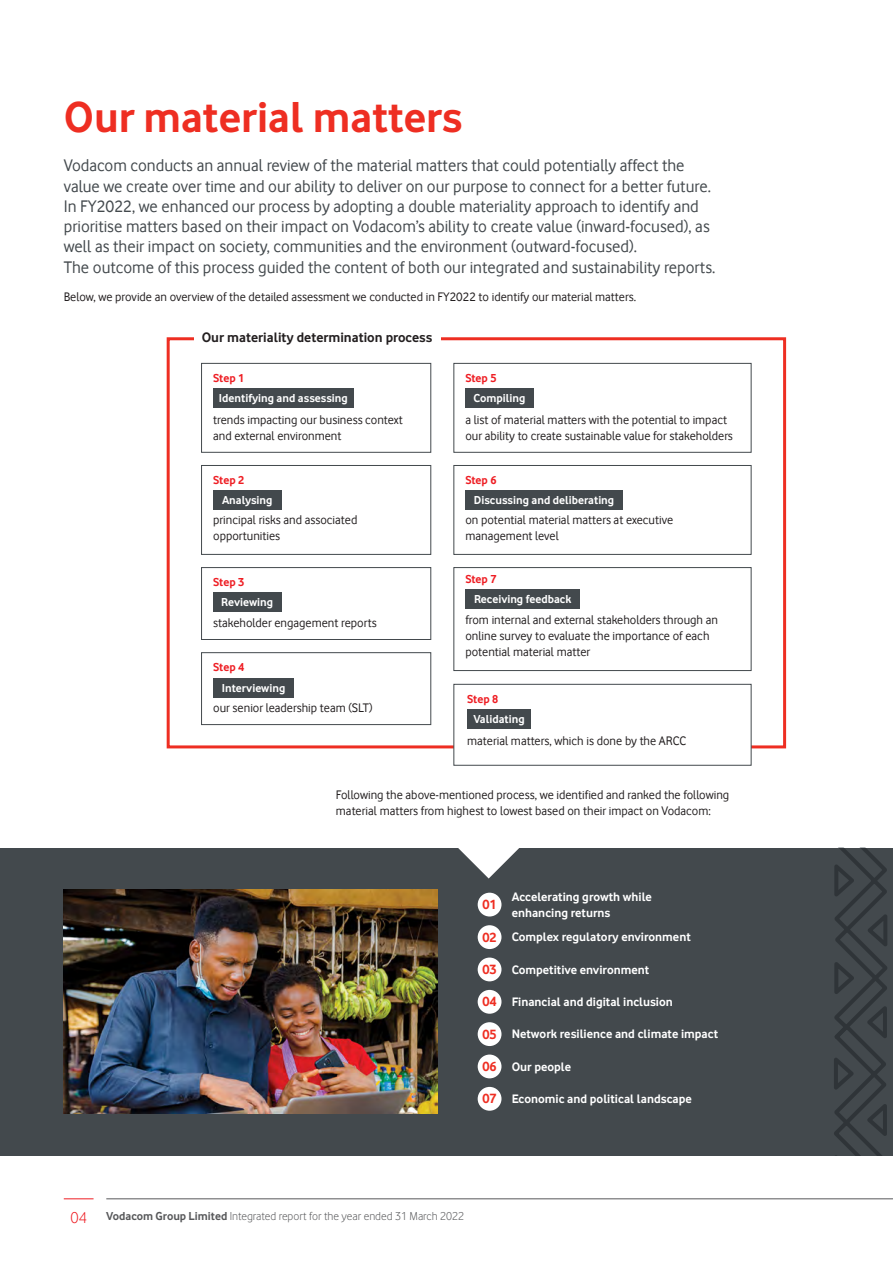
<style>
.page{position:relative;width:893px;height:1263px;background:#fff}
.page>*{position:absolute;margin:0;border:0;box-sizing:border-box;transform-origin:0 0}
.t1{font:700 45px "Vodafone Rg";color:#ee2e22}
.t2{font:17.25px/20.2px "Vodafone Rg";color:#43494d}
.t3{font:700 14.25px "Vodafone Rg";color:#231f20}
.t4{font:700 13.95px "Vodafone Rg";color:#ee2e22}
.t5{font:12.75px/15.8px "Vodafone Rg";color:#231f20}
.t6{font:700 12.75px/15.8px "Vodafone Rg";color:#fff}
.t7{font:700 12px "Vodafone Rg";color:#fff}
.t8{font:12px "Vodafone Lt";color:#57585a}
.t9{font:700 12px "Vodafone Rg";color:#ee1d23}
.s1{font-size:13.95px;color:#ee2e22}
.s2{font-size:16.5px;color:#ee1d23}
.s3{font-family:"Vodafone Rg";font-weight:700}
</style>
<div class="page">
<hr style="left:64px;top:1198px;width:30px;height:1px;background:#ee1d23">
<hr style="left:106px;top:1198px;width:787px;height:1px;background:#57585a">
<div style="left:0;top:848px;width:893px;height:308px;background:#43494d"></div>
<svg style="left:834px;top:848px;width:53px;height:308px"></svg>
<div style="left:478px;top:893px;width:23px;height:23px;background:#fff;border-radius:50%"></div>
<div style="left:478px;top:925px;width:23px;height:24px;background:#fff;border-radius:50%"></div>
<div style="left:478px;top:957px;width:23px;height:24px;background:#fff;border-radius:50%"></div>
<div style="left:478px;top:990px;width:23px;height:24px;background:#fff;border-radius:50%"></div>
<div style="left:478px;top:1022px;width:23px;height:24px;background:#fff;border-radius:50%"></div>
<div style="left:478px;top:1054px;width:23px;height:24px;background:#fff;border-radius:50%"></div>
<div style="left:478px;top:1087px;width:23px;height:24px;background:#fff;border-radius:50%"></div>
<svg style="left:458px;top:848px;width:61px;height:30px"></svg>
<img style="left:64px;top:890px;width:374px;height:224px">
<div style="left:167px;top:337px;width:619px;height:411px;border:3px solid #ee2e22"></div>
<div style="left:201px;top:363px;width:230px;height:89px;background:#fff;border:1px solid #43494d"></div>
<div style="left:213px;top:388px;width:141px;height:19px;background:#43494d"></div>
<div style="left:201px;top:465px;width:230px;height:90px;background:#fff;border:1px solid #43494d"></div>
<div style="left:213px;top:490px;width:68px;height:19px;background:#43494d"></div>
<div style="left:201px;top:567px;width:230px;height:73px;border:1px solid #43494d"></div>
<div style="left:213px;top:593px;width:68px;height:19px;background:#43494d"></div>
<div style="left:201px;top:652px;width:230px;height:73px;border:1px solid #43494d"></div>
<div style="left:213px;top:678px;width:81px;height:19px;background:#43494d"></div>
<div style="left:454px;top:684px;width:297px;height:81px;background:#fff;border:1px solid #43494d"></div>
<div style="left:467px;top:709px;width:64px;height:19px;background:#43494d"></div>
<div style="left:454px;top:465px;width:297px;height:90px;background:#fff;border:1px solid #43494d"></div>
<div style="left:465px;top:490px;width:158px;height:19px;background:#43494d"></div>
<div style="left:454px;top:567px;width:297px;height:104px;background:#fff;border:1px solid #43494d"></div>
<div style="left:465px;top:590px;width:115px;height:19px;background:#43494d"></div>
<div style="left:194px;top:332px;width:246px;height:10px;background:#fff"></div>
<div style="left:454px;top:363px;width:297px;height:89px;background:#fff;border:1px solid #43494d"></div>
<div style="left:465px;top:388px;width:68px;height:19px;background:#43494d"></div>
<h1 class="t1" style="left:64px;top:91px;width:400px">Our material matters</h1>
<p class="t2" style="left:64px;top:155px;width:653px">Vodacom conducts an annual review of the material matters that could potentially affect the value we create over time and our ability to deliver on our purpose to connect for a better future.<br>In FY2022, we enhanced our process by adopting a double materiality approach to identify and prioritise matters based on their impact on Vodacom’s ability to create value (inward-focused), as well as their impact on society, communities and the environment (outward-focused).<br>The outcome of this process guided the content of both our integrated and sustainability reports.</p>
<p class="t5" style="left:64px;top:289px;width:574px">Below, we provide an overview of the detailed assessment we conducted in FY2022 to identify our material matters.</p>
<p class="t3" style="left:202px;top:329px;width:232px">Our materiality determination process</p>
<p class="t9" style="left:213px;top:371px;width:33px">Step 1</p>
<p class="t7" style="left:219px;top:391px;width:130px">Identifying and assessing</p>
<p class="t5" style="left:213px;top:412px;width:191px">trends impacting our business context and external environment</p>
<p class="t9" style="left:213px;top:473px;width:33px">Step 2</p>
<p class="t7" style="left:222px;top:493px;width:52px">Analysing</p>
<p class="t5" style="left:213px;top:512px;width:146px">principal risks and associated opportunities</p>
<p class="t9" style="left:213px;top:575px;width:33px">Step 3</p>
<p class="t7" style="left:221px;top:595px;width:53px">Reviewing</p>
<p class="t5" style="left:213px;top:615px;width:165px">stakeholder engagement reports</p>
<p class="t9" style="left:213px;top:660px;width:33px">Step 4</p>
<p class="t7" style="left:222px;top:681px;width:65px">Interviewing</p>
<p class="t5" style="left:213px;top:700px;width:161px">our senior leadership team (SLT)</p>
<p class="t9" style="left:465px;top:371px;width:33px">Step 5</p>
<p class="t5" style="left:465px;top:412px;width:269px">a list of material matters with the potential to impact our ability to create sustainable value for stakeholders</p>
<p class="t7" style="left:473px;top:391px;width:53px">Compiling</p>
<p class="t9" style="left:465px;top:473px;width:33px">Step 6</p>
<p class="t7" style="left:474px;top:493px;width:142px">Discussing and deliberating</p>
<p class="t5" style="left:465px;top:512px;width:209px">on potential material matters at executive management level</p>
<p class="t9" style="left:465px;top:572px;width:33px">Step 7</p>
<p class="t7" style="left:474px;top:592px;width:99px">Receiving feedback</p>
<p class="t5" style="left:465px;top:612px;width:254px">from internal and external stakeholders through an online survey to evaluate the importance of each potential material matter</p>
<p class="t9" style="left:467px;top:691px;width:33px">Step 8</p>
<p class="t7" style="left:473px;top:712px;width:53px">Validating</p>
<p class="t5" style="left:467px;top:733px;width:221px">material matters, which is done by the ARCC</p>
<p class="t5" style="left:336px;top:787px;width:395px">Following the above-mentioned process, we identified and ranked the following material matters from highest to lowest based on their impact on Vodacom:</p>
<p class="t4" style="left:482px;top:896px;width:16px">01</p>
<p class="t6" style="left:512px;top:889px;width:142px">Accelerating growth while enhancing returns</p>
<p class="t6" style="left:482px;top:929px;width:210px"><span class="s1">02</span> Complex regulatory environment</p>
<p class="t6" style="left:482px;top:961px;width:168px"><span class="s1">03</span> Competitive environment</p>
<p class="t6" style="left:482px;top:994px;width:192px"><span class="s1">04</span> Financial and digital inclusion</p>
<p class="t6" style="left:482px;top:1026px;width:237px"><span class="s1">05</span> Network resilience and climate impact</p>
<p class="t6" style="left:482px;top:1058px;width:90px"><span class="s1">06</span> Our people</p>
<p class="t6" style="left:482px;top:1091px;width:211px"><span class="s1">07</span> Economic and political landscape</p>
<p class="t8" style="left:70px;top:1209px;width:395px"><span class="s2">04</span> <span class="s3">Vodacom Group Limited</span> Integrated report for the year ended 31 March 2022</p>
</div>
